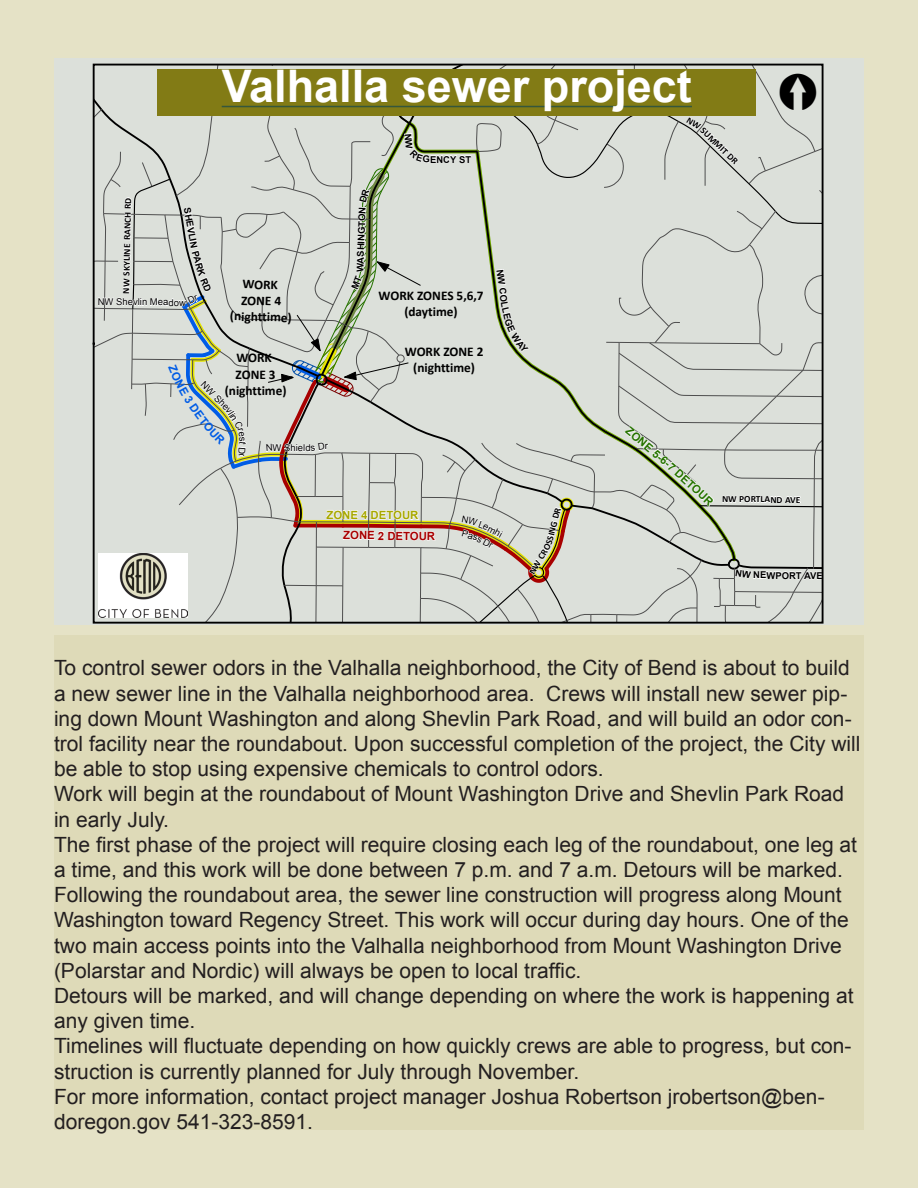
<style>
.page{position:relative;width:918px;height:1188px;background:#e5e2c6}
.page>*{position:absolute;margin:0;border:0;box-sizing:border-box;transform-origin:0 0}
.t1{font:45.6px "ESRI North";color:#000}
.Header_1{font:700 45px "Arial";color:#fff}
.Arial_body_text{font:21px/25.2px "Arial";color:#231f20}
.t2{font:700 13.2px/16.2px "Calibri";color:#000;text-align:center}
.t3{font:700 11.4px "Arial";color:#a80000}
.t4{font:700 11.4px "Arial";letter-spacing:-.01em;color:#a8a800}
.t5{font:700 11.4px "Arial";color:#267300}
.t6{font:700 9.45px "Calibri";letter-spacing:-.005em;color:#000}
.t7{font:700 9.45px "Arial";color:#000}
.t8{font:9.45px "Arial";color:#000}
</style>
<div class="page">
<div style="left:54px;top:58px;width:810px;height:568px;background:#dce0da"></div>
<div style="left:54px;top:635px;width:810px;height:495px;background:#dedab8"></div>
<svg style="left:94px;top:65px;width:729px;height:559px"></svg>
<p class="Header_1" style="left:222px;top:56px;width:472px">Valhalla sewer project</p>
<p class="t7" style="left:430px;top:153px;width:43px">ENCY ST</p>
<p class="t6" style="left:706px;top:125px;width:50px;rotate:44deg">SUMMIT DR</p>
<p class="t1" style="left:780px;top:67px;width:38px">[</p>
<p class="t6" style="left:120px;top:293px;width:98px;rotate:-89deg">NW SKYLINE RANCH RD</p>
<p class="t7" style="left:193px;top:207px;width:43px;rotate:80deg">SHEVLIN</p>
<p class="t7" style="left:201px;top:249px;width:28px;rotate:74deg">PARK</p>
<p class="t2" style="left:232px;top:275px;width:63px;rotate:2deg">WORK<br>ZONE 4 (nighttime)</p>
<p class="t2" style="left:225px;top:350px;width:63px">WORK<br>ZONE 3 (nighttime)</p>
<p class="t8" style="left:98px;top:295px;width:90px;rotate:1deg">NW Shevlin Meadow</p>
<p class="t8" style="left:207px;top:378px;width:38px;rotate:45deg">NW She</p>
<p class="t8" style="left:236px;top:409px;width:20px;rotate:57deg">lin C</p>
<p class="t8" style="left:273px;top:441px;width:39px;rotate:1deg">W Shield</p>
<p class="t8" style="left:325px;top:440px;width:5px">r</p>
<p class="t7" style="left:354px;top:272px;width:67px;rotate:-88deg">WASHINGTON</p>
<p class="t2" style="left:379px;top:287px;width:107px">WORK ZONES 5,6,7 (daytime)</p>
<p class="t2" style="left:405px;top:343px;width:80px">WORK ZONE 2 (nighttime)</p>
<p class="t7" style="left:506px;top:268px;width:34px;rotate:83deg">NW CO</p>
<p class="t4" style="left:327px;top:507px;width:93px">ZONE 4 DETOUR</p>
<p class="t3" style="left:343px;top:527px;width:93px;rotate:1deg">ZONE 2 DETOUR</p>
<p class="t8" style="left:487px;top:520px;width:22px;rotate:28deg">emhi</p>
<p class="t6" style="left:544px;top:538px;width:35px;rotate:-76deg">SING DR</p>
<p class="t6" style="left:526px;top:570px;width:36px;rotate:-60deg">NW CRO</p>
<p class="t5" style="left:659px;top:446px;width:28px;rotate:41deg">5-6-7</p>
<p class="t6" style="left:722px;top:493px;width:80px">NW PORTLAND AVE</p>
<p class="t7" style="left:753px;top:569px;width:71px">NEWPORT AVE</p>
<p class="Arial_body_text" style="left:54px;top:656px;width:808px">To control sewer odors in the Valhalla neighborhood, the City of Bend is about to build a new sewer line in the Valhalla neighborhood area. Crews will install new sewer pip&shy;ing down Mount Washington and along Shevlin Park Road, and will build an odor con&shy;trol facility near the roundabout. Upon successful completion of the project, the City will be able to stop using expensive chemicals to control odors.</p>
<p class="Arial_body_text" style="left:54px;top:782px;width:792px">Work will begin at the roundabout of Mount Washington Drive and Shevlin Park Road in early July.</p>
<p class="Arial_body_text" style="left:54px;top:832px;width:805px">The first phase of the project will require closing each leg of the roundabout, one leg at a time, and this work will be done between 7 p.m. and 7 a.m. Detours will be marked.</p>
<p class="Arial_body_text" style="left:54px;top:882px;width:796px">Following the roundabout area, the sewer line construction will progress along Mount Washington toward Regency Street. This work will occur during day hours. One of the two main access points into the Valhalla neighborhood from Mount Washington Drive (Polarstar and Nordic) will always be open to local traffic.</p>
<p class="Arial_body_text" style="left:54px;top:983px;width:801px">Detours will be marked, and will change depending on where the work is happening at any given time.</p>
<p class="Arial_body_text" style="left:54px;top:1034px;width:799px">Timelines will fluctuate depending on how quickly crews are able to progress, but con&shy;struction is currently planned for July through November.</p>
<p class="Arial_body_text" style="left:54px;top:1084px;width:772px">For more information, contact project manager Joshua Robertson jrobertson@ben&shy;doregon.gov 541-323-8591.</p>
</div>
